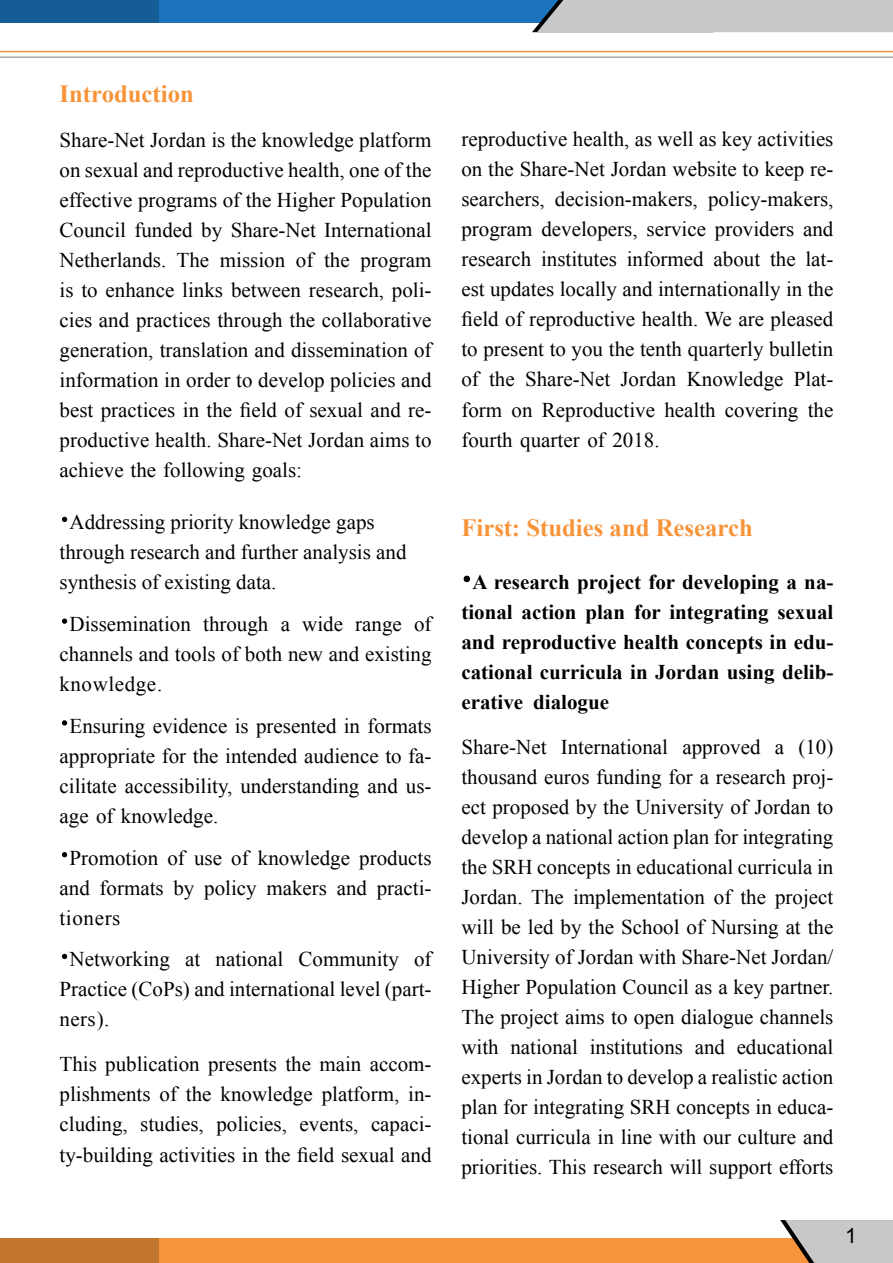
<style>
.page{position:relative;width:893px;height:1263px;background:#fff}
.page>*{position:absolute;margin:0;border:0;box-sizing:border-box;transform-origin:0 0}
.t1{font:60px "Adobe Arabic";color:#000}
.t2{font:700 60px "Adobe Arabic";color:#000}
.t3{font:700 24.75px "Times New Roman";color:#f7943a}
.t4{font:21px/30px "Times New Roman";color:#000}
.t5{font:700 21px "Times New Roman";color:#000}
.t6{font:21px "Times New Roman";letter-spacing:.03em;color:#000}
.t7{font:21px "Arial";color:#000}
</style>
<div class="page">
<div style="left:0;top:0;width:893px;height:23px;background:#1c75bc"></div>
<div style="left:532px;top:0;width:361px;height:32px;background:#c7c8ca"></div>
<div style="left:0;top:1239px;width:893px;height:24px;background:#f7943c"></div>
<hr style="left:0;top:51px;width:893px;height:1px;background:#f7933a">
<hr style="left:0;top:56px;width:893px;height:2px;background:#a7a9ac">
<div style="left:0;top:1239px;width:158px;height:24px;background:#c2752d"></div>
<svg style="left:780px;top:1220px;width:113px;height:43px;background:#c4bab2"></svg>
<div style="left:0;top:0;width:158px;height:23px;background:#155d97"></div>
<p class="t3" style="left:60px;top:76px;width:136px">Introduction</p>
<p class="t4" style="left:60px;top:124px;width:374px;text-align:right">Share-Net Jordan is the knowledge platform on sexual and reproductive health, one of the effective programs of the Higher Population Council funded by Share-Net International program</p>
<p class="t4" style="left:60px;top:244px;width:108px">Netherlands.</p>
<p class="t4" style="left:177px;top:244px;width:34px">The</p>
<p class="t4" style="left:220px;top:244px;width:67px">mission</p>
<p class="t4" style="left:324px;top:244px;width:27px">the</p>
<p class="t4" style="left:296px;top:244px;width:19px">of</p>
<p class="t4" style="left:60px;top:274px;width:374px">is to enhance links between research, poli-</p>
<p class="t4" style="left:60px;top:305px;width:374px">cies and practices through the collaborative</p>
<p class="t4" style="left:60px;top:335px;width:374px">generation, translation and dissemination of information in order to develop policies and</p>
<p class="t4" style="left:60px;top:395px;width:374px">best practices in the field of sexual and re-</p>
<p class="t4" style="left:60px;top:425px;width:374px">productive health. Share-Net Jordan aims to</p>
<p class="t4" style="left:60px;top:455px;width:244px">achieve the following goals:</p>
<p class="t4" style="left:70px;top:507px;width:307px">Addressing priority knowledge gaps</p>
<h1 class="t1" style="left:60px;top:474px;width:12px">·</h1>
<p class="t4" style="left:60px;top:537px;width:348px">through research and further analysis and synthesis of existing data.</p>
<p class="t4" style="left:70px;top:609px;width:123px">Dissemination</p>
<p class="t4" style="left:203px;top:609px;width:67px">through</p>
<p class="t4" style="left:302px;top:609px;width:42px">wide</p>
<p class="t4" style="left:414px;top:609px;width:19px">of</p>
<h1 class="t1" style="left:60px;top:575px;width:12px">·</h1>
<p class="t4" style="left:60px;top:639px;width:374px">channels and tools of both new and existing knowledge.</p>
<p class="t4" style="left:70px;top:710px;width:363px">Ensuring evidence is presented in formats</p>
<p class="t4" style="left:355px;top:609px;width:48px">range</p>
<p class="t4" style="left:281px;top:609px;width:11px">a</p>
<h1 class="t1" style="left:60px;top:677px;width:12px">·</h1>
<p class="t4" style="left:60px;top:740px;width:374px">appropriate for the intended audience to fa-</p>
<p class="t4" style="left:60px;top:770px;width:374px">cilitate accessibility, understanding and us-</p>
<p class="t4" style="left:60px;top:800px;width:160px">age of knowledge.</p>
<p class="t4" style="left:70px;top:842px;width:363px">Promotion of use of knowledge products</p>
<h1 class="t1" style="left:60px;top:809px;width:12px">·</h1>
<p class="t4" style="left:60px;top:872px;width:32px">and</p>
<p class="t4" style="left:100px;top:872px;width:66px">formats</p>
<p class="t6" style="left:60px;top:903px;width:62px">tioners</p>
<p class="t4" style="left:173px;top:872px;width:22px">by</p>
<p class="t4" style="left:204px;top:872px;width:54px">policy</p>
<p class="t4" style="left:266px;top:872px;width:62px">makers</p>
<p class="t4" style="left:337px;top:872px;width:32px">and</p>
<p class="t4" style="left:377px;top:872px;width:56px">practi-</p>
<p class="t4" style="left:70px;top:944px;width:102px">Networking</p>
<h1 class="t1" style="left:60px;top:911px;width:12px">·</h1>
<p class="t4" style="left:185px;top:944px;width:17px">at</p>
<p class="t4" style="left:216px;top:944px;width:69px">national</p>
<p class="t4" style="left:298px;top:944px;width:102px">Community</p>
<p class="t4" style="left:414px;top:944px;width:19px">of</p>
<p class="t4" style="left:60px;top:974px;width:374px">Practice (CoPs) and international level (part-</p>
<p class="t4" style="left:60px;top:1004px;width:51px">ners .(</p>
<p class="t4" style="left:60px;top:1049px;width:374px">This publication presents the main accom-</p>
<p class="t4" style="left:60px;top:1079px;width:374px">plishments of the knowledge platform, in-</p>
<p class="t4" style="left:60px;top:1109px;width:70px">cluding,</p>
<p class="t4" style="left:140px;top:1109px;width:65px">studies,</p>
<p class="t4" style="left:216px;top:1109px;width:72px">policies,</p>
<p class="t4" style="left:300px;top:1109px;width:60px">events,</p>
<p class="t4" style="left:371px;top:1109px;width:62px">capaci-</p>
<p class="t4" style="left:60px;top:1139px;width:374px">ty-building activities in the field sexual and</p>
<p class="t4" style="left:461px;top:124px;width:374px">reproductive health, as well as key activities</p>
<p class="t4" style="left:461px;top:154px;width:374px">on the Share-Net Jordan website to keep re-</p>
<p class="t4" style="left:461px;top:184px;width:85px">searchers,</p>
<p class="t4" style="left:555px;top:184px;width:144px">decision-makers,</p>
<p class="t4" style="left:708px;top:184px;width:127px">policy-makers,</p>
<p class="t4" style="left:461px;top:214px;width:374px">program developers, service providers and</p>
<p class="t4" style="left:461px;top:244px;width:71px">research</p>
<p class="t4" style="left:541px;top:244px;width:77px">institutes</p>
<p class="t4" style="left:627px;top:244px;width:78px">informed</p>
<p class="t4" style="left:713px;top:244px;width:48px">about</p>
<p class="t4" style="left:770px;top:244px;width:27px">the</p>
<p class="t4" style="left:805px;top:244px;width:29px">lat-</p>
<p class="t4" style="left:461px;top:274px;width:374px">est updates locally and internationally in the</p>
<p class="t4" style="left:461px;top:304px;width:374px">field of reproductive health. We are pleased to present to you the tenth quarterly bulletin</p>
<p class="t4" style="left:461px;top:364px;width:19px">of</p>
<p class="t4" style="left:489px;top:364px;width:27px">the</p>
<p class="t4" style="left:525px;top:364px;width:87px">Share-Net</p>
<p class="t4" style="left:620px;top:364px;width:57px">Jordan</p>
<p class="t4" style="left:687px;top:364px;width:98px">Knowledge</p>
<p class="t4" style="left:794px;top:364px;width:41px">Plat-</p>
<p class="t4" style="left:461px;top:394px;width:374px">form on Reproductive health covering the</p>
<p class="t4" style="left:461px;top:424px;width:200px">fourth quarter of 2018.</p>
<p class="t3" style="left:461px;top:510px;width:293px">Firs :t Studies and Research</p>
<p class="t5" style="left:472px;top:567px;width:363px">A research project for developing a na-</p>
<h1 class="t2" style="left:461px;top:533px;width:12px">·</h1>
<p class="t5" style="left:461px;top:597px;width:374px">tional action plan for integrating sexual</p>
<p class="t5" style="left:461px;top:627px;width:374px">and reproductive health concepts in edu-</p>
<p class="t5" style="left:461px;top:657px;width:374px">cational curricula in Jordan using delib-</p>
<p class="t5" style="left:461px;top:687px;width:63px">erative</p>
<p class="t5" style="left:533px;top:687px;width:77px">dialogue</p>
<p class="t4" style="left:461px;top:732px;width:87px">Share-Net</p>
<p class="t4" style="left:561px;top:732px;width:109px">International</p>
<p class="t4" style="left:682px;top:732px;width:80px">approved</p>
<p class="t4" style="left:775px;top:732px;width:11px">a</p>
<p class="t4" style="left:798px;top:732px;width:36px">)10(</p>
<p class="t4" style="left:461px;top:762px;width:374px">thousand euros funding for a research proj-</p>
<p class="t4" style="left:461px;top:792px;width:374px">ect proposed by the University of Jordan to</p>
<p class="t4" style="left:461px;top:822px;width:374px;text-align:right">develop a national action plan for integrating the SRH concepts in educational curricula in Jordan. The implementation of the project will be led by the School of Nursing at the University of Jordan with Share-Net Jordan/ Higher Population Council as a key partner.<br>The project aims to open dialogue channels educational</p>
<p class="t4" style="left:461px;top:1032px;width:374px">with<br>experts in Jordan to develop a realistic action</p>
<p class="t4" style="left:510px;top:1032px;width:69px">national</p>
<p class="t4" style="left:590px;top:1032px;width:95px">institutions</p>
<p class="t4" style="left:695px;top:1032px;width:32px">and</p>
<p class="t4" style="left:461px;top:1092px;width:374px">plan for integrating SRH concepts in educa-</p>
<p class="t4" style="left:461px;top:1122px;width:374px">tional curricula in line with our culture and</p>
<p class="t4" style="left:461px;top:1152px;width:374px">priorities. This research will support efforts</p>
<p class="t7" style="left:845px;top:1221px;width:13px">1</p>
</div>
